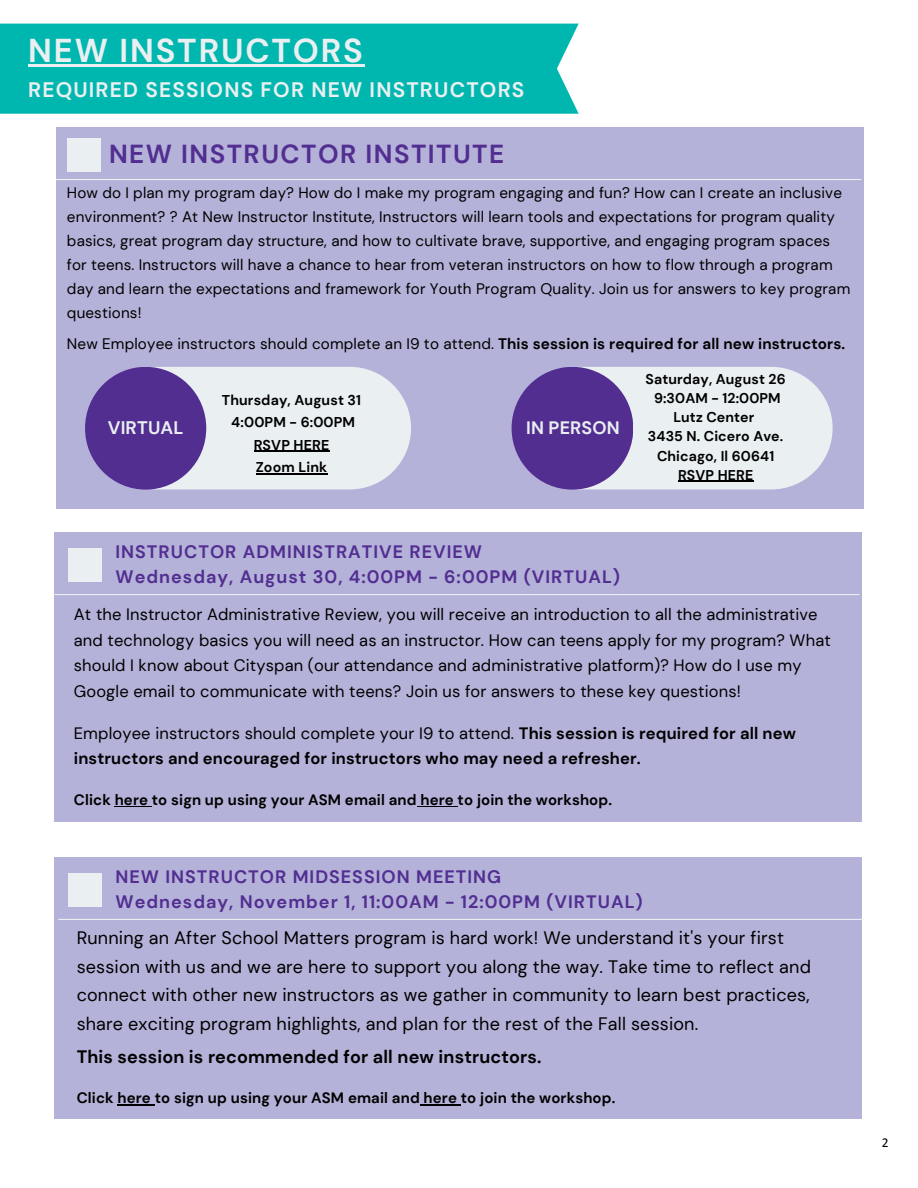
<style>
.page{position:relative;width:918px;height:1188px;background:#fff}
.page>*{position:absolute;margin:0;border:0;box-sizing:border-box;transform-origin:0 0}
.t1{font:700 33px "DM Sans";letter-spacing:.055em;color:#eaeff2}
.t2{font:700 26.1px "DM Sans";letter-spacing:.055em;color:#522e91}
.t3{font:700 21px "DM Sans";letter-spacing:.055em;color:#eaeff2}
.t4{font:700 18.15px "DM Sans";letter-spacing:.01em;color:#eaeff2}
.t5{font:18px/28.5px "DM Sans";letter-spacing:.01em;color:#000}
.t6{font:700 18px "DM Sans";letter-spacing:.055em;color:#522e91}
.t7{font:700 18px "DM Sans";letter-spacing:.01em;color:#000}
.t8{font:700 18px "DM Sans";letter-spacing:.01em;color:#eaeff2}
.t9{font:16.5px/25.3px "DM Sans";letter-spacing:.01em;color:#000}
.t10{font:700 16.5px/25.3px "DM Sans";letter-spacing:.01em;color:#000}
.t11{font:15.3px/23.9px "DM Sans";letter-spacing:.01em;color:#000}
.t12{font:700 15px "DM Sans";letter-spacing:.01em;color:#000}
.t13{font:700 14.25px "DM Sans";letter-spacing:.01em;color:#000}
.t14{font:700 14.1px "DM Sans";letter-spacing:.01em;color:#000}
.t15{font:13.5px "Calibri";color:#000}
.s1{font-weight:700}
.s2{font-weight:400}
</style>
<div class="page">
<div style="left:56px;top:127px;width:808px;height:382px;background:#b4b2d9"></div>
<div style="left:54px;top:532px;width:808px;height:290px;background:#b4b2d9"></div>
<div style="left:68px;top:548px;width:34px;height:34px;background:#eaeff2"></div>
<hr style="left:55px;top:594px;width:804px;height:1px;background:#eaeff2">
<div style="left:54px;top:857px;width:808px;height:262px;background:#b4b2d9"></div>
<div style="left:68px;top:873px;width:34px;height:34px;background:#eaeff2"></div>
<hr style="left:59px;top:919px;width:804px;height:1px;background:#eaeff2">
<div style="left:0;top:24px;width:579px;height:90px;background:#00b7af"></div>
<div style="left:517px;top:367px;width:316px;height:122px;background:#eaeff2;border-radius:61px"></div>
<div style="left:95px;top:367px;width:316px;height:122px;background:#eaeff2;border-radius:61px"></div>
<div style="left:85px;top:367px;width:121px;height:123px;background:#522e91;border-radius:50%"></div>
<hr style="left:28px;top:64px;width:337px;height:3px;background:#eaeff2">
<hr style="left:115px;top:806px;width:37px;height:1px;background:#000">
<hr style="left:420px;top:806px;width:38px;height:1px;background:#000">
<hr style="left:118px;top:1104px;width:37px;height:1px;background:#000">
<hr style="left:424px;top:1104px;width:37px;height:1px;background:#000">
<div style="left:512px;top:367px;width:121px;height:123px;background:#522e91;border-radius:50%"></div>
<hr style="left:254px;top:451px;width:75px;height:1px;background:#000">
<hr style="left:256px;top:473px;width:71px;height:1px;background:#000">
<hr style="left:678px;top:481px;width:75px;height:1px;background:#000">
<div style="left:67px;top:138px;width:34px;height:34px;background:#eaeff2"></div>
<hr style="left:56px;top:179px;width:805px;height:1px;background:#eaeff2">
<p class="t1" style="left:28px;top:29px;width:336px">NEW INSTRUCTORS</p>
<p class="t3" style="left:28px;top:76px;width:498px">REQUIRED SESSIONS FOR NEW INSTRUCTORS</p>
<p class="t2" style="left:109px;top:137px;width:397px">NEW INSTRUCTOR INSTITUTE</p>
<p class="t11" style="left:67px;top:181px;width:785px">How do I plan my program day? How do I make my program engaging and fun? How can I create an inclusive environment? ? At New Instructor Institute, Instructors will learn tools and expectations for program quality basics, great program day structure, and how to cultivate brave, supportive, and engaging program spaces for teens. Instructors will have a chance to hear from veteran instructors on how to flow through a program day and learn the expectations and framework for Youth Program Quality. Join us for answers to key program questions!</p>
<p class="t11" style="left:67px;top:332px;width:780px">New Employee instructors should complete an I9 to attend. <span class="s1">This session is required for all new instructors.</span></p>
<p class="t13" style="left:222px;top:391px;width:141px">Thursday, August 31</p>
<p class="t13" style="left:231px;top:413px;width:125px">4:00PM - 6:00PM</p>
<p class="t13" style="left:254px;top:436px;width:77px">RSVP HERE</p>
<p class="t13" style="left:256px;top:458px;width:73px">Zoom Link</p>
<p class="t4" style="left:108px;top:416px;width:77px">VIRTUAL</p>
<p class="t8" style="left:526px;top:416px;width:95px">IN PERSON</p>
<p class="t6" style="left:115px;top:540px;width:368px">INSTRUCTOR ADMINISTRATIVE REVIEW</p>
<p class="t6" style="left:115px;top:565px;width:506px">Wednesday, August 30, 4:00PM - 6:00PM (VIRTUAL)</p>
<p class="t14" style="left:646px;top:370px;width:142px">Saturday, August 26</p>
<p class="t14" style="left:654px;top:389px;width:128px">9:30AM - 12:00PM</p>
<p class="t14" style="left:673px;top:408px;width:83px">Lutz Center</p>
<p class="t14" style="left:648px;top:427px;width:137px">3435 N. Cicero Ave.</p>
<p class="t14" style="left:657px;top:447px;width:119px">Chicago, Il 60641</p>
<p class="t14" style="left:678px;top:466px;width:77px">RSVP HERE</p>
<p class="t9" style="left:74px;top:602px;width:758px">At the Instructor Administrative Review, you will receive an introduction to all the administrative and technology basics you will need as an instructor. How can teens apply for my program? What should I know about Cityspan (our attendance and administrative platform)? How do I use my Google email to communicate with teens? Join us for answers to these key questions!</p>
<p class="t10" style="left:74px;top:720px;width:724px"><span class="s2">Employee instructors should complete your I9 to attend.</span> This session is required for all new instructors and encouraged for instructors who may need a refresher.</p>
<p class="t12" style="left:74px;top:790px;width:540px">Click here to sign up using your ASM email and here to join the workshop.</p>
<p class="t6" style="left:115px;top:865px;width:387px">NEW INSTRUCTOR MIDSESSION MEETING</p>
<p class="t6" style="left:115px;top:890px;width:529px">Wednesday, November 1, 11:00AM - 12:00PM (VIRTUAL)</p>
<p class="t5" style="left:77px;top:924px;width:736px">Running an After School Matters program is hard work! We understand it's your first session with us and we are here to support you along the way. Take time to reflect and connect with other new instructors as we gather in community to learn best practices, share exciting program highlights, and plan for the rest of the Fall session.</p>
<p class="t7" style="left:77px;top:1045px;width:466px">This session is recommended for all new instructors.</p>
<p class="t12" style="left:77px;top:1088px;width:540px">Click here to sign up using your ASM email and here to join the workshop.</p>
<p class="t15" style="left:882px;top:1137px;width:8px">2</p>
</div>
